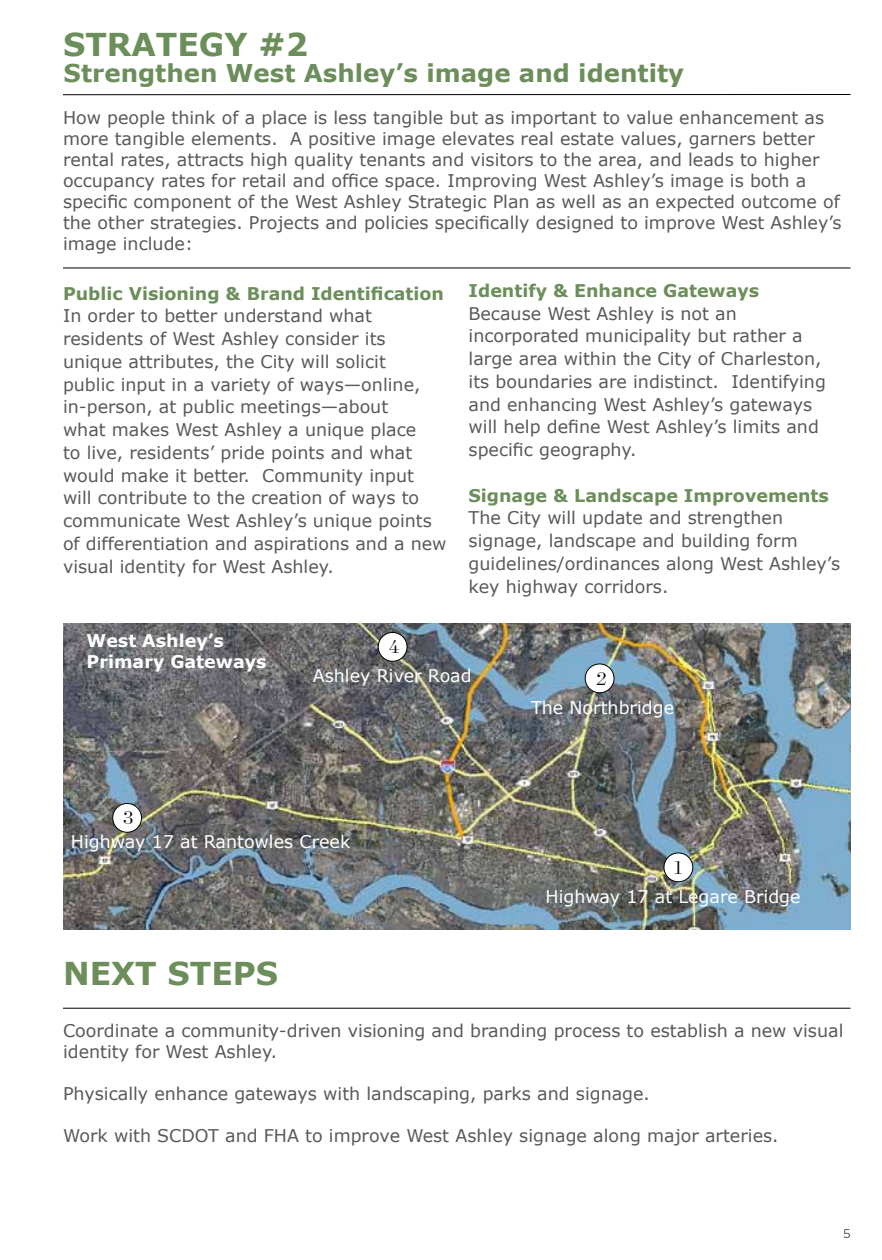
<style>
.page{position:relative;width:882px;height:1260px;background:#fff}
.page>*{position:absolute;margin:0;border:0;box-sizing:border-box;transform-origin:0 0}
.t1{font:700 31.5px "Verdana";color:#6b8e5a}
.t2{font:700 24.5px "Verdana";color:#6b8e5a}
.t3{font:300 20.82px "Surveyor Display";color:#000}
.t4{font:17.5px/22.8px "Verdana";color:#58595b}
.t5{font:700 17.5px "Verdana";color:#6b8e5a}
.t6{font:17.5px "Verdana";color:#fff}
.t7{font:700 17.5px/21px "Verdana";color:#fff}
.t8{font:300 12.25px "Gotham";color:#000}
</style>
<div class="page">
<hr style="left:63px;top:1008px;width:787px;height:1px;background:#000">
<hr style="left:63px;top:94px;width:787px;height:1px;background:#000">
<hr style="left:63px;top:268px;width:787px;height:1px;background:#000">
<img style="left:63px;top:623px;width:787px;height:306px">
<div style="left:664px;top:853px;width:29px;height:29px;background:#fff;border-radius:50%"></div>
<div style="left:664px;top:853px;width:29px;height:29px;border:1px solid #000;border-radius:50%"></div>
<div style="left:585px;top:664px;width:29px;height:29px;background:#fff;border-radius:50%"></div>
<div style="left:585px;top:664px;width:29px;height:29px;border:1px solid #000;border-radius:50%"></div>
<div style="left:113px;top:803px;width:29px;height:29px;background:#fff;border-radius:50%"></div>
<div style="left:113px;top:803px;width:29px;height:30px;border:1px solid #000;border-radius:50%"></div>
<div style="left:378px;top:632px;width:29px;height:29px;background:#fff;border-radius:50%"></div>
<div style="left:378px;top:632px;width:29px;height:30px;border:1px solid #000;border-radius:50%"></div>
<h1 class="t1" style="left:63px;top:22px;width:247px">STRATEGY #2</h1>
<h2 class="t2" style="left:64px;top:55px;width:622px">Strengthen West Ashley’s image and identity</h2>
<p class="t4" style="left:63px;top:107px;width:780px;line-height:21px">How people think of a place is less tangible but as important to value enhancement as more tangible elements. A positive image elevates real estate values, garners better rental rates, attracts high quality tenants and visitors to the area, and leads to higher occupancy rates for retail and office space. Improving West Ashley’s image is both a specific component of the West Ashley Strategic Plan as well as an expected outcome of the other strategies. Projects and policies specifically designed to improve West Ashley’s image include:</p>
<p class="t5" style="left:63px;top:281px;width:383px">Public Visioning &amp; Brand Identification</p>
<p class="t4" style="left:63px;top:304px;width:385px">In order to better understand what residents of West Ashley consider its unique attributes, the City will solicit<br>public input in a variety of ways—online, in-person, at public meetings—about<br>what makes West Ashley a unique place<br>to live, residents’ pride points and what would make it better. Community input will contribute to the creation of ways to communicate West Ashley’s unique points of differentiation and aspirations and a new visual identity for West Ashley.</p>
<p class="t5" style="left:469px;top:278px;width:292px">Identify &amp; Enhance Gateways</p>
<p class="t4" style="left:469px;top:302px;width:359px">Because West Ashley is not an incorporated municipality but rather a large area within the City of Charleston, its boundaries are indistinct. Identifying and enhancing West Ashley’s gateways will help define West Ashley’s limits and specific geography.</p>
<p class="t5" style="left:469px;top:483px;width:362px">Signage &amp; Landscape Improvements</p>
<p class="t4" style="left:469px;top:506px;width:373px">The City will update and strengthen signage, landscape and building form guidelines/ordinances along West Ashley’s key highway corridors.</p>
<p class="t7" style="left:87px;top:630px;width:181px">West Ashley’s<br>Primary Gateways</p>
<p class="t3" style="left:389px;top:635px;width:13px">4</p>
<p class="t6" style="left:313px;top:664px;width:160px">Ashley River Road</p>
<p class="t3" style="left:123px;top:806px;width:12px">3</p>
<p class="t6" style="left:71px;top:830px;width:281px">Highway 17 at Rantowles Creek</p>
<h1 class="t1" style="left:63px;top:951px;width:217px">NEXT STEPS</h1>
<p class="t3" style="left:596px;top:666px;width:13px">2</p>
<p class="t6" style="left:531px;top:695px;width:145px">The Northbridge</p>
<p class="t3" style="left:674px;top:855px;width:9px">1</p>
<p class="t6" style="left:546px;top:884px;width:257px">Highway 17 at Legare Bridge</p>
<p class="t4" style="left:63px;top:1020px;width:782px;line-height:21px">Coordinate a community-driven visioning and branding process to establish a new visual identity for West Ashley.</p>
<p class="t4" style="left:63px;top:1082px;width:589px">Physically enhance gateways with landscaping, parks and signage.</p>
<p class="t4" style="left:63px;top:1124px;width:717px">Work with SCDOT and FHA to improve West Ashley signage along major arteries.</p>
<p class="t8" style="left:843px;top:1226px;width:9px">5</p>
</div>
